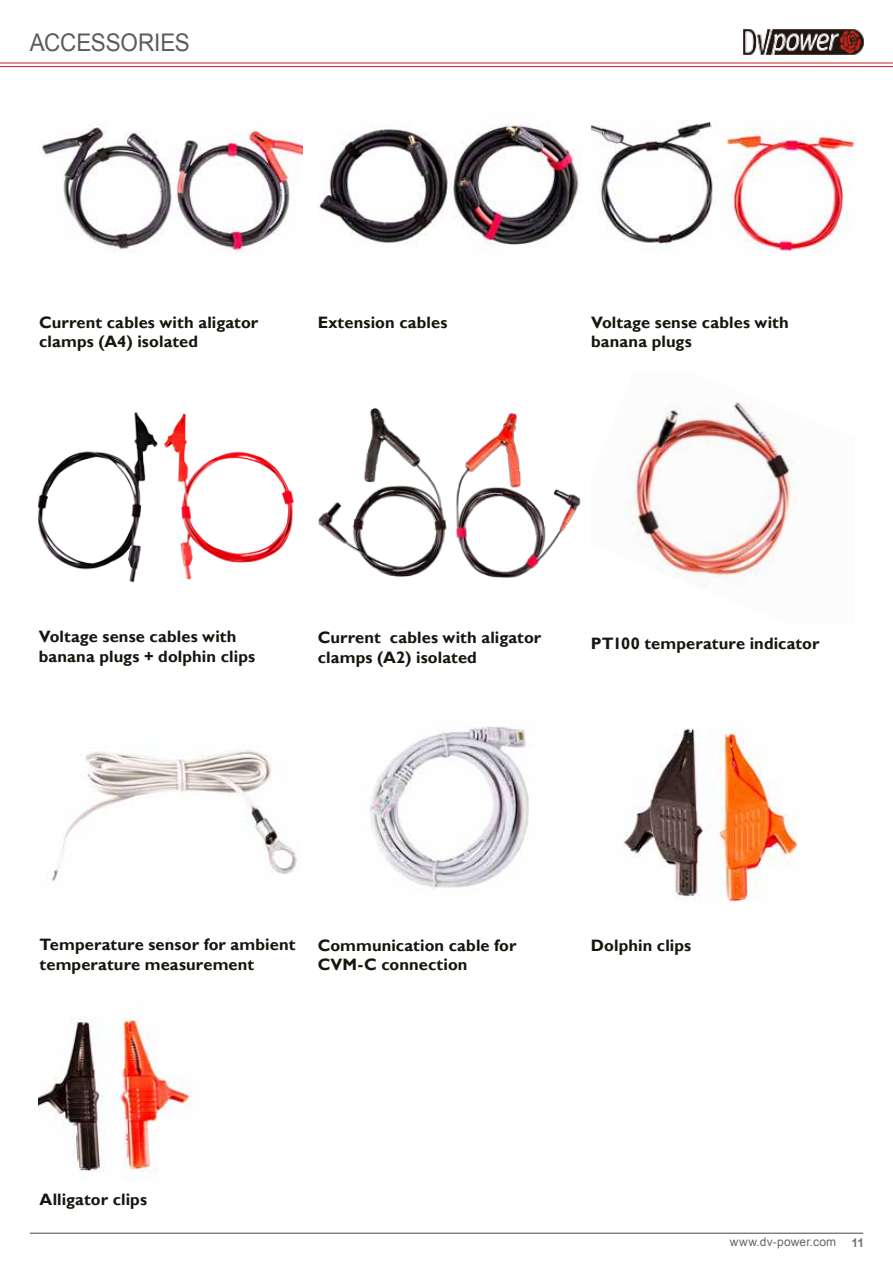
<style>
.page{position:relative;width:893px;height:1263px;background:#fff}
.page>*{position:absolute;margin:0;border:0;box-sizing:border-box;transform-origin:0 0}
.t1{font:24.3px "Arial";letter-spacing:-.005em;color:#5b5b59;scale:.93 1}
.t2{font:700 16.5px/19.8px "Gill Sans";letter-spacing:.005em;color:#18150f}
.t3{font:12px "Arial";letter-spacing:.015em;color:#656664}
.t4{font:700 12px "Arial";color:#717270}
</style>
<div class="page">
<img style="left:744px;top:30px;width:119px;height:25px">
<hr style="left:30px;top:1232px;width:833px;height:2px;background:#646565">
<hr style="left:0;top:63px;width:893px;height:1px;background:#d41e28">
<hr style="left:0;top:66px;width:893px;height:1px;background:#d41e28">
<img style="left:42px;top:125px;width:261px;height:128px">
<img style="left:319px;top:115px;width:262px;height:134px">
<img style="left:591px;top:121px;width:264px;height:131px">
<img style="left:623px;top:402px;width:175px;height:184px">
<img style="left:51px;top:749px;width:246px;height:132px">
<img style="left:318px;top:407px;width:263px;height:171px">
<img style="left:368px;top:726px;width:161px;height:163px">
<img style="left:38px;top:412px;width:256px;height:171px">
<img style="left:623px;top:728px;width:175px;height:174px">
<img style="left:38px;top:1016px;width:153px;height:164px">
<h1 class="t1" style="left:30px;top:26px;width:174px">ACCESSORIES</h1>
<p class="t2" style="left:39px;top:312px;width:221px">Current cables with aligator clamps (A4) isolated</p>
<p class="t2" style="left:318px;top:312px;width:131px">Extension cables</p>
<p class="t2" style="left:591px;top:312px;width:199px">Voltage sense cables with banana plugs</p>
<p class="t2" style="left:39px;top:627px;width:218px">Voltage sense cables with banana plugs + dolphin clips</p>
<p class="t2" style="left:318px;top:628px;width:225px">Current cables with aligator clamps (A2) isolated</p>
<p class="t2" style="left:591px;top:634px;width:230px">PT100 temperature indicator</p>
<p class="t2" style="left:40px;top:935px;width:257px">Temperature sensor for ambient temperature measurement</p>
<p class="t2" style="left:318px;top:935px;width:200px">Communication cable for<br>CVM-C connection</p>
<p class="t2" style="left:591px;top:935px;width:102px">Dolphin clips</p>
<p class="t2" style="left:40px;top:1189px;width:109px">Alligator clips</p>
<p class="t3" style="left:730px;top:1234px;width:108px">www.dv-power.com</p>
<p class="t4" style="left:851px;top:1234px;width:14px">11</p>
</div>
